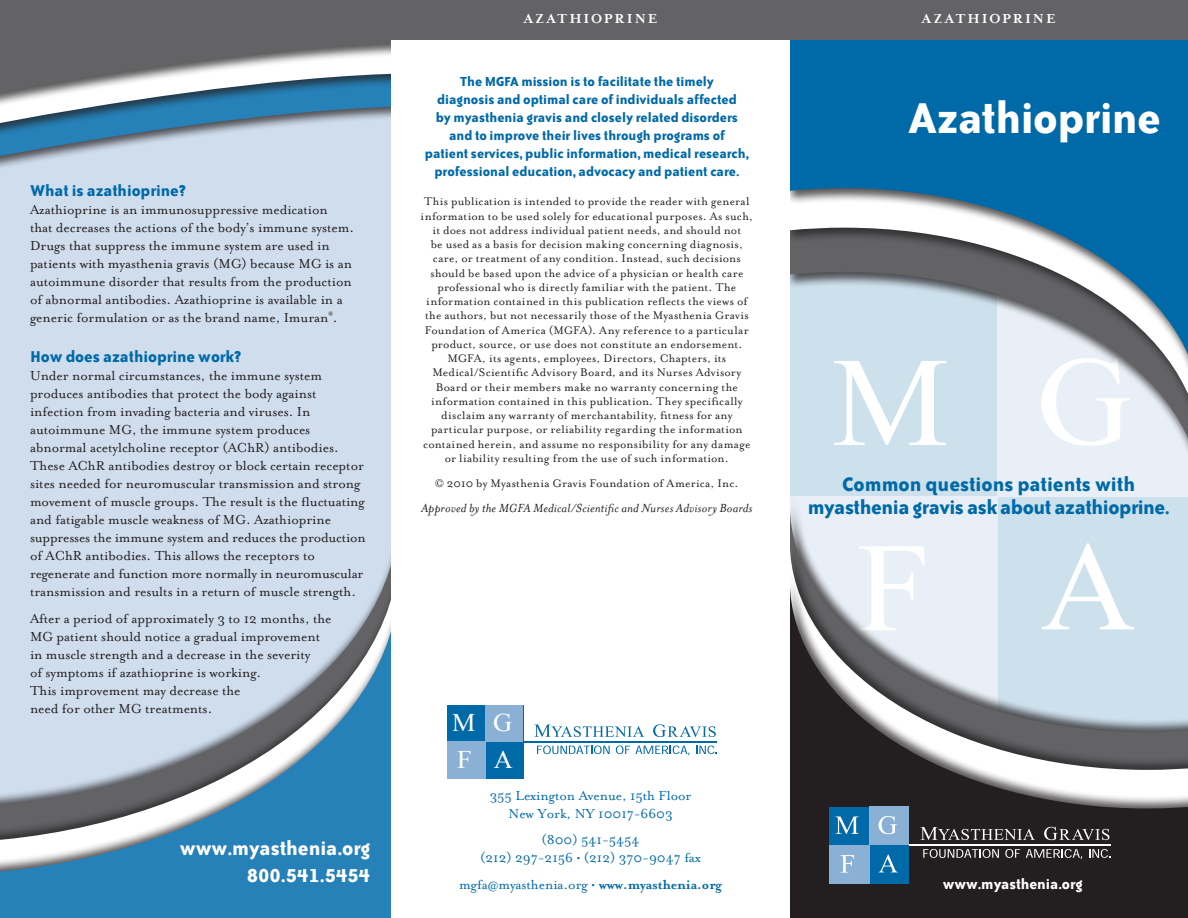
<style>
.page{position:relative;width:1188px;height:918px;background:#fff}
.page>*{position:absolute;margin:0;border:0;box-sizing:border-box;transform-origin:0 0}
.t1{font:700 49.5px "Bailey Sans ITC";letter-spacing:-.01em;color:#fff}
.t2{font:25.35px "Times New Roman";color:#fff;scale:1.04 1}
.t3{font:700 22.5px/22.5px "Bailey Sans ITC";letter-spacing:-.02em;color:#0069a8;text-align:center}
.Body_Copy{font:700 22.5px "Bailey Sans ITC";letter-spacing:-.005em;color:#fff}
.section_header{font:700 18px "Bailey Sans ITC";letter-spacing:-.005em;color:#0069a8}
.Body_Copy-2{font:700 16.5px "Bailey Sans ITC";letter-spacing:-.005em;color:#fff}
.text_copy{font:15px/18px "Mrs Eaves Roman";letter-spacing:-.005em;color:#231f20}
.t4{font:700 15px/18px "Bailey Sans ITC";color:#0069a8;text-align:center}
.Body_Copy-3{font:15px/18px "Mrs Eaves Roman";letter-spacing:-.005em;color:#0069a8;text-align:center}
.t5{font:700 15px "Mrs Eaves";letter-spacing:.13em;color:#fff}
.t6{font:italic 13.5px "Mrs Eaves";letter-spacing:.01em;color:#231f20;scale:1.1 1}
.t7{font:12.75px/14.2px "Mrs Eaves Roman";letter-spacing:.015em;color:#231f20;text-align:center}
.s1{font-family:"Mrs Eaves";font-weight:700}
</style>
<div class="page">
<div style="left:0;top:0;width:392px;height:918px;background:#cfdded"></div>
<svg style="left:790px;top:515px;width:398px;height:14px;background:#dae7f0"></svg>
<div style="left:784px;top:113px;width:404px;height:402px;background:#231f20;opacity:.75"></div>
<svg style="left:790px;top:471px;width:398px;height:32px;background:#dae8f1"></svg>
<div style="left:784px;top:69px;width:404px;height:402px;background:#231f20;opacity:.75"></div>
<svg style="left:790px;top:431px;width:398px;height:28px;background:#dce9f2"></svg>
<div style="left:785px;top:529px;width:403px;height:284px;background:#231f20;opacity:.75"></div>
<svg style="left:790px;top:539px;width:398px;height:28px;background:#d8e4ed"></svg>
<div style="left:784px;top:29px;width:404px;height:402px;background:#231f20;opacity:.75"></div>
<svg style="left:790px;top:39px;width:398px;height:380px;background:#5f96b8"></svg>
<div style="left:785px;top:567px;width:403px;height:284px;background:#231f20;opacity:.75"></div>
<svg style="left:790px;top:578px;width:398px;height:252px;background:#979ca1"></svg>
<div style="left:790px;top:830px;width:398px;height:88px;background:#231f20"></div>
<svg style="left:920px;top:827px;width:115px;height:13px"></svg>
<svg style="left:1044px;top:827px;width:65px;height:13px"></svg>
<svg style="left:923px;top:849px;width:76px;height:9px"></svg>
<svg style="left:1005px;top:849px;width:15px;height:9px"></svg>
<svg style="left:1026px;top:849px;width:56px;height:10px"></svg>
<svg style="left:1089px;top:849px;width:22px;height:9px"></svg>
<hr style="left:908px;top:845px;width:203px;height:1px;background:#fff">
<div style="left:829px;top:807px;width:80px;height:77px;background:#0069a8"></div>
<div style="left:829px;top:845px;width:40px;height:38px;background:#8bb0d6"></div>
<svg style="left:841px;top:855px;width:13px;height:18px"></svg>
<svg style="left:879px;top:855px;width:19px;height:17px"></svg>
<div style="left:869px;top:807px;width:40px;height:38px;background:#8bb0d6"></div>
<svg style="left:879px;top:816px;width:18px;height:18px"></svg>
<svg style="left:835px;top:817px;width:24px;height:17px"></svg>
<svg style="left:0;top:154px;width:392px;height:20px"></svg>
<div style="left:0;top:0;width:605px;height:154px;background:#231f20;opacity:.75"></div>
<svg style="left:0;top:123px;width:392px;height:18px"></svg>
<div style="left:0;top:0;width:605px;height:123px;background:#231f20;opacity:.75"></div>
<svg style="left:0;top:0;width:392px;height:111px;background:#79858e"></svg>
<svg style="left:0;top:573px;width:392px;height:345px"></svg>
<div style="left:392px;top:0;width:398px;height:918px;background:#fff"></div>
<div style="left:377px;top:0;width:811px;height:39px;background:#636366"></div>
<svg style="left:534px;top:725px;width:110px;height:12px"></svg>
<svg style="left:653px;top:724px;width:63px;height:13px"></svg>
<svg style="left:537px;top:746px;width:73px;height:8px"></svg>
<svg style="left:616px;top:746px;width:74px;height:9px"></svg>
<svg style="left:696px;top:746px;width:21px;height:8px"></svg>
<hr style="left:523px;top:741px;width:194px;height:1px;background:#0069a8">
<div style="left:447px;top:705px;width:76px;height:74px;background:#0069a8"></div>
<div style="left:447px;top:741px;width:38px;height:38px;background:#8bb0d6"></div>
<div style="left:485px;top:705px;width:38px;height:36px;background:#8bb0d6"></div>
<p class="section_header" style="left:30px;top:181px;width:158px">What is azathioprine?</p>
<p class="text_copy" style="left:30px;top:201px;width:326px">Azathioprine is an immunosuppressive medication that decreases the actions of the body’s immune system.<br>Drugs that suppress the immune system are used in patients with myasthenia gravis (MG) because MG is an autoimmune disorder that results from the production of abnormal antibodies. Azathioprine is available in a generic formulation or as the brand name, Imuran<sup>®</sup>.</p>
<p class="section_header" style="left:30px;top:347px;width:213px">How does azathioprine work?</p>
<p class="text_copy" style="left:30px;top:367px;width:337px">Under normal circumstances, the immune system produces antibodies that protect the body against infection from invading bacteria and viruses. In autoimmune MG, the immune system produces abnormal acetylcholine receptor (AChR) antibodies.<br>These AChR antibodies destroy or block certain receptor sites needed for neuromuscular transmission and strong movement of muscle groups. The result is the fluctuating and fatigable muscle weakness of MG. Azathioprine suppresses the immune system and reduces the production of AChR antibodies. This allows the receptors to regenerate and function more normally in neuromuscular transmission and results in a return of muscle strength.</p>
<p class="text_copy" style="left:30px;top:609px;width:303px">After a period of approximately 3 to 12 months, the MG patient should notice a gradual improvement in muscle strength and a decrease in the severity<br>of symptoms if azathioprine is working.<br>This improvement may decrease the<br>need for other MG treatments.</p>
<p class="Body_Copy" style="left:180px;top:836px;width:192px">www.myasthenia.org</p>
<p class="Body_Copy" style="left:247px;top:863px;width:125px">800.541.5454</p>
<p class="t5" style="left:524px;top:10px;width:135px">AZATHIOPRINE</p>
<p class="t5" style="left:922px;top:10px;width:135px">AZATHIOPRINE</p>
<p class="t4" style="left:425px;top:72px;width:326px">The MGFA mission is to facilitate the timely<br>diagnosis and optimal care of individuals affected<br>by myasthenia gravis and closely related disorders and to improve their lives through programs of<br>patient services, public information, medical research, professional education, advocacy and patient care.</p>
<p class="t7" style="left:421px;top:195px;width:334px">This publication is intended to provide the reader with general information to be used solely for educational purposes. As such, it does not address individual patient needs, and should not<br>be used as a basis for decision making concerning diagnosis, care, or treatment of any condition. Instead, such decisions should be based upon the advice of a physician or health care professional who is directly familiar with the patient. The information contained in this publication reflects the views of the authors, but not necessarily those of the Myasthenia Gravis Foundation of America (MGFA). Any reference to a particular product, source, or use does not constitute an endorsement.<br>MGFA, its agents, employees, Directors, Chapters, its Medical/Scientific Advisory Board, and its Nurses Advisory Board or their members make no warranty concerning the information contained in this publication. They specifically disclaim any warranty of merchantability, fitness for any particular purpose, or reliability regarding the information contained herein, and assume no responsibility for any damage or liability resulting from the use of such information.</p>
<p class="t7" style="left:435px;top:476px;width:305px">© 2010 by Myasthenia Gravis Foundation of America, Inc.</p>
<p class="t6" style="left:421px;top:501px;width:303px">Approved by the MGFA Medical/Scientific and Nurses Advisory Boards</p>
<p class="t1" style="left:908px;top:91px;width:254px">Azathioprine</p>
<p class="t3" style="left:808px;top:473px;width:364px">Common questions patients with myasthenia gravis ask about azathioprine.</p>
<p class="t2" style="left:452px;top:706px;width:59px">M G</p>
<p class="t2" style="left:457px;top:743px;width:55px">F A</p>
<p class="Body_Copy-3" style="left:490px;top:786px;width:203px">355 Lexington Avenue, 15th Floor<br>New York, NY 10017-6603</p>
<p class="Body_Copy-3" style="left:480px;top:831px;width:222px">(800) 541-5454<br>(212) 297-2156 • (212) 370-9047 fax</p>
<p class="Body_Copy-3" style="left:459px;top:876px;width:264px">mgfa@myasthenia.org • <span class="s1">www.myasthenia.org</span></p>
<p class="Body_Copy-2" style="left:943px;top:876px;width:141px">www.myasthenia.org</p>
</div>
